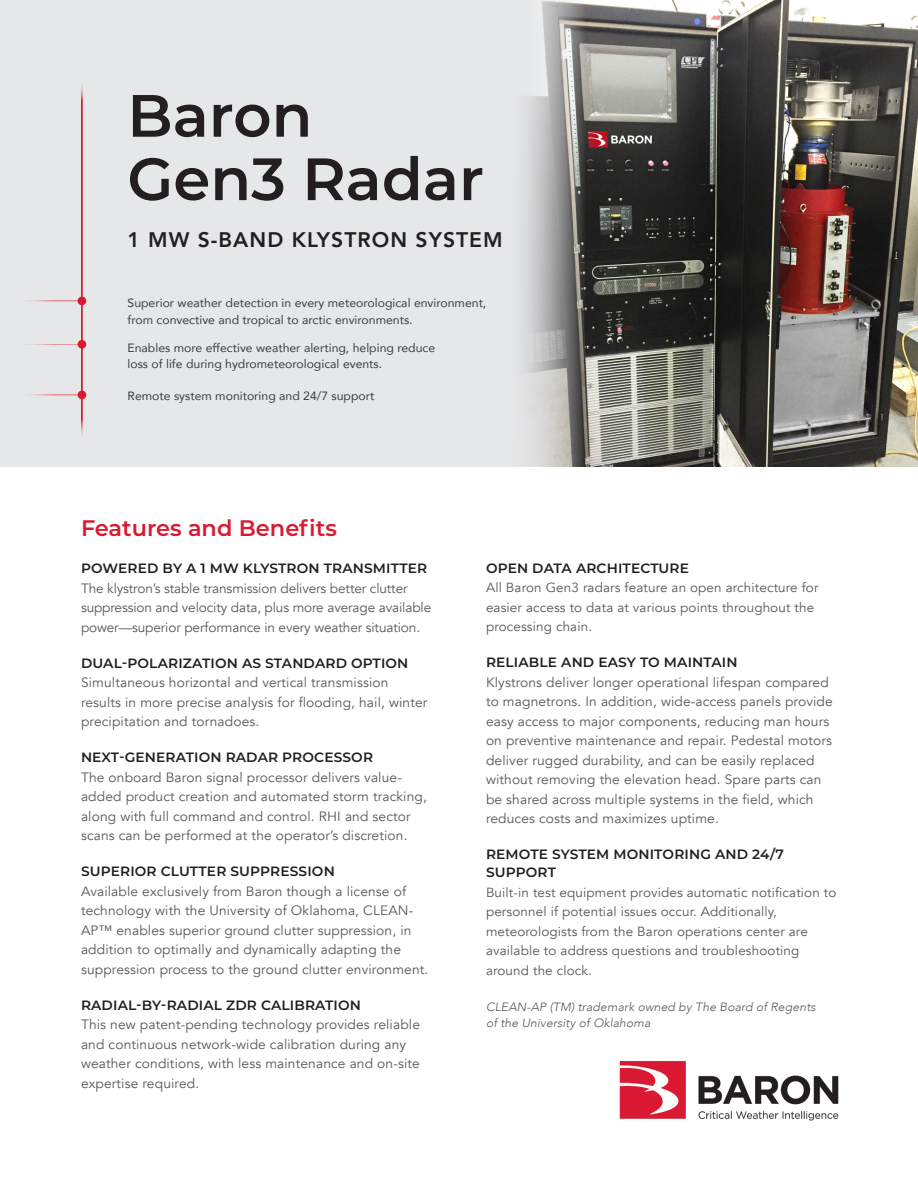
<style>
.page{position:relative;width:918px;height:1188px;background:#fff}
.page>*{position:absolute;margin:0;border:0;box-sizing:border-box;transform-origin:0 0}
.t1{font:600 59.55px "Montserrat";color:#231f20}
.t2{font:600 22.5px "Montserrat";color:#da1a32}
.t3{font:800 21px "Avenir";letter-spacing:.05em;color:#231f20}
.t4{font:13.5px/19.5px "Avenir";letter-spacing:.01em;color:#57585a}
.t5{font:600 13.5px/18px "Montserrat";letter-spacing:.01em;color:#231f20}
.t6{font:13.5px/19.5px "Avenir";letter-spacing:-.01em;color:#57585a}
.t7{font:13.2px/19.5px "Avenir";letter-spacing:.01em;color:#57585a}
.t8{font:12px/16.5px "Avenir";color:#3e3e3f}
.t9{font:italic 300 12px "Avenir";letter-spacing:.01em;color:#57585a}
</style>
<div class="page">
<img style="left:619px;top:1061px;width:220px;height:60px">
<div style="left:0;top:0;width:918px;height:467px;background:#e6e7e9"></div>
<img style="left:522px;top:0;width:396px;height:467px">
<hr style="left:81px;top:81px;width:2px;height:358px;background:#da1a32">
<div style="left:78px;top:297px;width:8px;height:8px;background:#da1a32;border-radius:50%"></div>
<hr style="left:16px;top:301px;width:66px;height:1px;background:#da1a32">
<div style="left:78px;top:340px;width:8px;height:9px;background:#da1a32;border-radius:50%"></div>
<hr style="left:16px;top:344px;width:66px;height:1px;background:#da1a32">
<div style="left:78px;top:391px;width:8px;height:8px;background:#da1a32;border-radius:50%"></div>
<hr style="left:16px;top:395px;width:66px;height:1px;background:#da1a32">
<p class="t1" style="left:127px;top:73px;width:187px">Baron</p>
<p class="t1" style="left:127px;top:137px;width:358px">Gen3 Radar</p>
<p class="t3" style="left:127px;top:223px;width:377px">1 MW S-BAND KLYSTRON SYSTEM</p>
<p class="t8" style="left:128px;top:295px;width:360px">Superior weather detection in every meteorological environment, from convective and tropical to arctic environments.</p>
<p class="t8" style="left:128px;top:339px;width:309px">Enables more effective weather alerting, helping reduce loss of life during hydrometeorological events.</p>
<p class="t8" style="left:128px;top:387px;width:248px">Remote system monitoring and 24/7 support</p>
<p class="t2" style="left:81px;top:512px;width:257px">Features and Benefits</p>
<p class="t5" style="left:81px;top:559px;width:348px">POWERED BY A 1 MW KLYSTRON TRANSMITTER</p>
<p class="t6" style="left:81px;top:578px;width:352px">The klystron’s stable transmission delivers better clutter suppression and velocity data, plus more average available power—superior performance in every weather situation.</p>
<p class="t5" style="left:81px;top:653px;width:329px">DUAL-POLARIZATION AS STANDARD OPTION</p>
<p class="t4" style="left:81px;top:673px;width:348px">Simultaneous horizontal and vertical transmission results in more precise analysis for flooding, hail, winter precipitation and tornadoes.</p>
<p class="t5" style="left:81px;top:748px;width:294px">NEXT-GENERATION RADAR PROCESSOR</p>
<p class="t4" style="left:81px;top:767px;width:347px">The onboard Baron signal processor delivers value&shy;added product creation and automated storm tracking, along with full command and control. RHI and sector scans can be performed at the operator’s discretion.</p>
<p class="t5" style="left:81px;top:862px;width:255px">SUPERIOR CLUTTER SUPPRESSION</p>
<p class="t4" style="left:81px;top:881px;width:349px">Available exclusively from Baron though a license of technology with the University of Oklahoma, CLEAN-AP™ enables superior ground clutter suppression, in addition to optimally and dynamically adapting the suppression process to the ground clutter environment.</p>
<p class="t5" style="left:81px;top:995px;width:282px">RADIAL-BY-RADIAL ZDR CALIBRATION</p>
<p class="t4" style="left:81px;top:1015px;width:341px">This new patent-pending technology provides reliable and continuous network-wide calibration during any weather conditions, with less maintenance and on-site expertise required.</p>
<p class="t5" style="left:486px;top:558px;width:205px">OPEN DATA ARCHITECTURE</p>
<p class="t7" style="left:486px;top:578px;width:334px">All Baron Gen3 radars feature an open architecture for easier access to data at various points throughout the processing chain.</p>
<p class="t5" style="left:486px;top:653px;width:253px">RELIABLE AND EASY TO MAINTAIN</p>
<p class="t4" style="left:486px;top:673px;width:348px">Klystrons deliver longer operational lifespan compared to magnetrons. In addition, wide-access panels provide easy access to major components, reducing man hours on preventive maintenance and repair. Pedestal motors deliver rugged durability, and can be easily replaced without removing the elevation head. Spare parts can be shared across multiple systems in the field, which reduces costs and maximizes uptime.</p>
<p class="t5" style="left:486px;top:845px;width:299px">REMOTE SYSTEM MONITORING AND 24/7<br>SUPPORT</p>
<p class="t7" style="left:486px;top:883px;width:352px">Built-in test equipment provides automatic notification to personnel if potential issues occur. Additionally, meteorologists from the Baron operations center are available to address questions and troubleshooting around the clock.</p>
<p class="t9" style="left:486px;top:999px;width:331px">CLEAN-AP (TM) trademark owned by The Board of Regents</p>
<p class="t9" style="left:486px;top:1016px;width:166px">of the University of Oklahoma</p>
</div>
